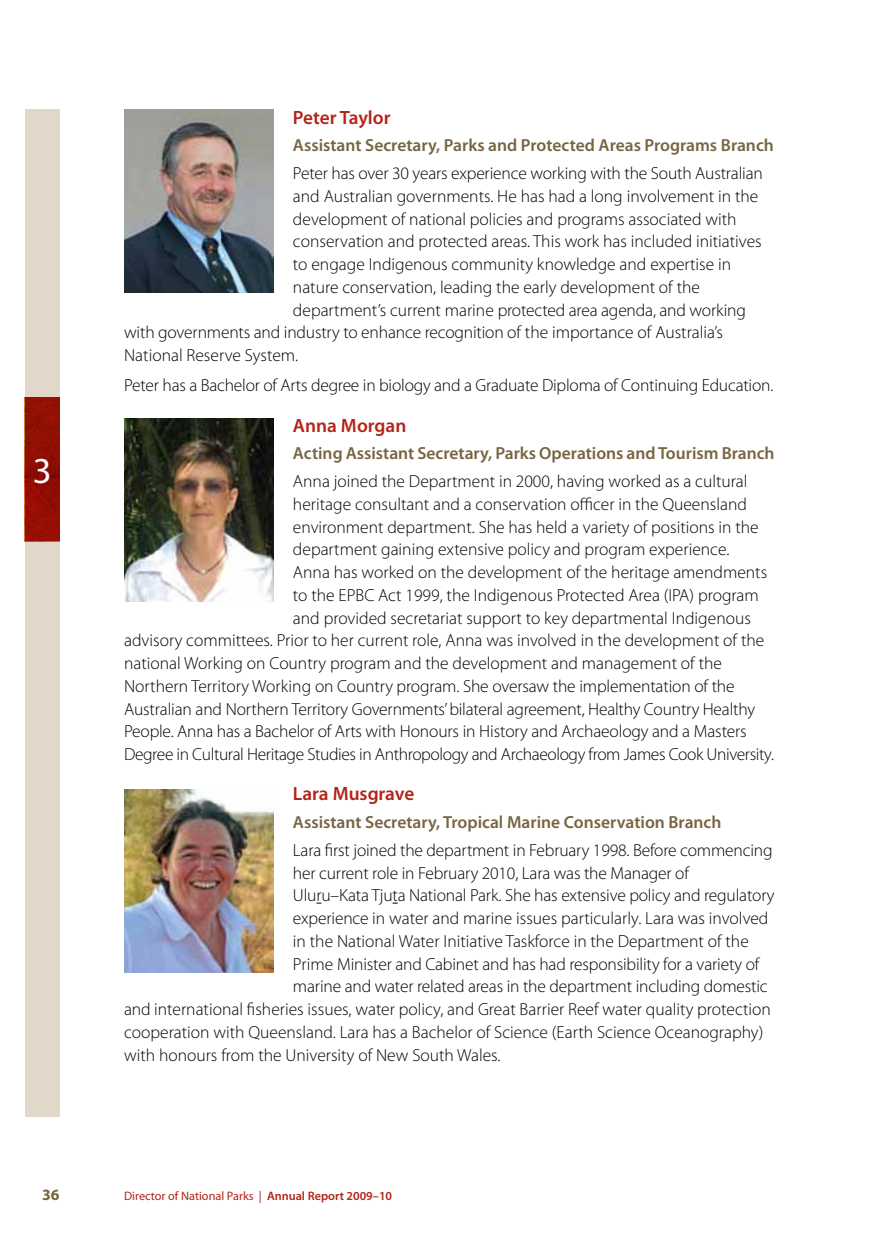
<style>
.page{position:relative;width:874px;height:1241px;background:#fff}
.page>*{position:absolute;margin:0;border:0;box-sizing:border-box;transform-origin:0 0}
.t1{font:36.75px "Myriad Pro";color:#fff}
.t2{font:600 19.25px "Myriad Pro";color:#b32317}
.t3{font:300 17.5px "Myriad Pro";color:#000}
.t4{font:600 17.5px "Myriad Pro";color:#776441}
.t5{font:300 17.5px "Myriad Pro";letter-spacing:-.02em;color:#000}
.t6{font:700 15.75px "Myriad Pro";color:#776441}
.t7{font:12.25px "Myriad Pro";color:#b32317}
.s1{font-weight:600}
</style>
<div class="page">
<div style="left:25px;top:109px;width:35px;height:1007px;background:#e1d8ca"></div>
<img style="left:25px;top:397px;width:35px;height:144px">
<img style="left:124px;top:109px;width:149px;height:184px">
<img style="left:124px;top:418px;width:149px;height:183px">
<img style="left:124px;top:789px;width:149px;height:183px">
<h1 class="t1" style="left:33px;top:448px;width:20px">3</h1>
<p class="t2" style="left:293px;top:105px;width:99px">Peter Taylor</p>
<p class="t4" style="left:293px;top:134px;width:482px">Assistant Secretary, Parks and Protected Areas Programs Branch</p>
<p class="t3" style="left:293px;top:163px;width:471px">Peter has over 30 years experience working with the South Australian</p>
<p class="t3" style="left:293px;top:185px;width:466px">and Australian governments. He has had a long involvement in the</p>
<p class="t3" style="left:293px;top:208px;width:445px">development of national policies and programs associated with</p>
<p class="t3" style="left:293px;top:231px;width:470px">conservation and protected areas. This work has included initiatives</p>
<p class="t3" style="left:293px;top:254px;width:439px">to engage Indigenous community knowledge and expertise in</p>
<p class="t3" style="left:293px;top:276px;width:408px">nature conservation, leading the early development of the</p>
<p class="t3" style="left:293px;top:299px;width:454px">department’s current marine protected area agenda, and working</p>
<p class="t3" style="left:124px;top:322px;width:600px">with governments and industry to enhance recognition of the importance of Australia’s</p>
<p class="t3" style="left:124px;top:345px;width:176px">National Reserve System.</p>
<p class="t3" style="left:124px;top:375px;width:650px">Peter has a Bachelor of Arts degree in biology and a Graduate Diploma of Continuing Education.</p>
<p class="t2" style="left:293px;top:413px;width:115px">Anna Morgan</p>
<p class="t4" style="left:293px;top:442px;width:483px">Acting Assistant Secretary, Parks Operations and Tourism Branch</p>
<p class="t3" style="left:293px;top:470px;width:456px">Anna joined the Department in 2000, having worked as a cultural</p>
<p class="t3" style="left:293px;top:493px;width:455px">heritage consultant and a conservation officer in the Queensland</p>
<p class="t3" style="left:293px;top:516px;width:467px">environment department. She has held a variety of positions in the</p>
<p class="t3" style="left:293px;top:539px;width:438px">department gaining extensive policy and program experience.</p>
<p class="t3" style="left:293px;top:561px;width:475px">Anna has worked on the development of the heritage amendments</p>
<p class="t3" style="left:293px;top:584px;width:467px">to the EPBC Act 1999, the Indigenous Protected Area (IPA) program</p>
<p class="t3" style="left:293px;top:607px;width:459px">and provided secretariat support to key departmental Indigenous</p>
<p class="t3" style="left:124px;top:630px;width:641px">advisory committees. Prior to her current role, Anna was involved in the development of the</p>
<p class="t3" style="left:124px;top:652px;width:599px">national Working on Country program and the development and management of the</p>
<p class="t3" style="left:124px;top:675px;width:611px">Northern Territory Working on Country program. She oversaw the implementation of the</p>
<p class="t3" style="left:124px;top:698px;width:632px">Australian and Northern Territory Governments’ bilateral agreement, Healthy Country Healthy</p>
<p class="t3" style="left:124px;top:721px;width:623px">People. Anna has a Bachelor of Arts with Honours in History and Archaeology and a Masters</p>
<p class="t5" style="left:124px;top:743px;width:651px">Degree in Cultural Heritage Studies in Anthropology and Archaeology from James Cook University.</p>
<p class="t2" style="left:293px;top:781px;width:123px">Lara Musgrave</p>
<p class="t4" style="left:293px;top:811px;width:430px">Assistant Secretary, Tropical Marine Conservation Branch</p>
<p class="t3" style="left:293px;top:839px;width:481px">Lara first joined the department in February 1998. Before commencing</p>
<p class="t3" style="left:293px;top:862px;width:397px">her current role in February 2010, Lara was the Manager of</p>
<p class="t3" style="left:293px;top:884px;width:483px">Uluru–Kata Tjuta National Park. She has extensive policy and regulatory</p>
<p class="t3" style="left:293px;top:907px;width:477px">experience in water and marine issues particularly. Lara was involved</p>
<p class="t3" style="left:293px;top:930px;width:457px">in the National Water Initiative Taskforce in the Department of the</p>
<p class="t3" style="left:293px;top:953px;width:467px">Prime Minister and Cabinet and has had responsibility for a variety of</p>
<p class="t3" style="left:293px;top:975px;width:476px">marine and water related areas in the department including domestic</p>
<p class="t3" style="left:124px;top:998px;width:647px">and international fisheries issues, water policy, and Great Barrier Reef water quality protection</p>
<p class="t3" style="left:124px;top:1021px;width:640px">cooperation with Queensland. Lara has a Bachelor of Science (Earth Science Oceanography)</p>
<p class="t3" style="left:124px;top:1044px;width:378px">with honours from the University of New South Wales.</p>
<p class="t6" style="left:42px;top:1183px;width:19px">36</p>
<p class="t7" style="left:124px;top:1187px;width:269px">Director of National Parks | <span class="s1">Annual Report 2009–10</span></p>
</div>
